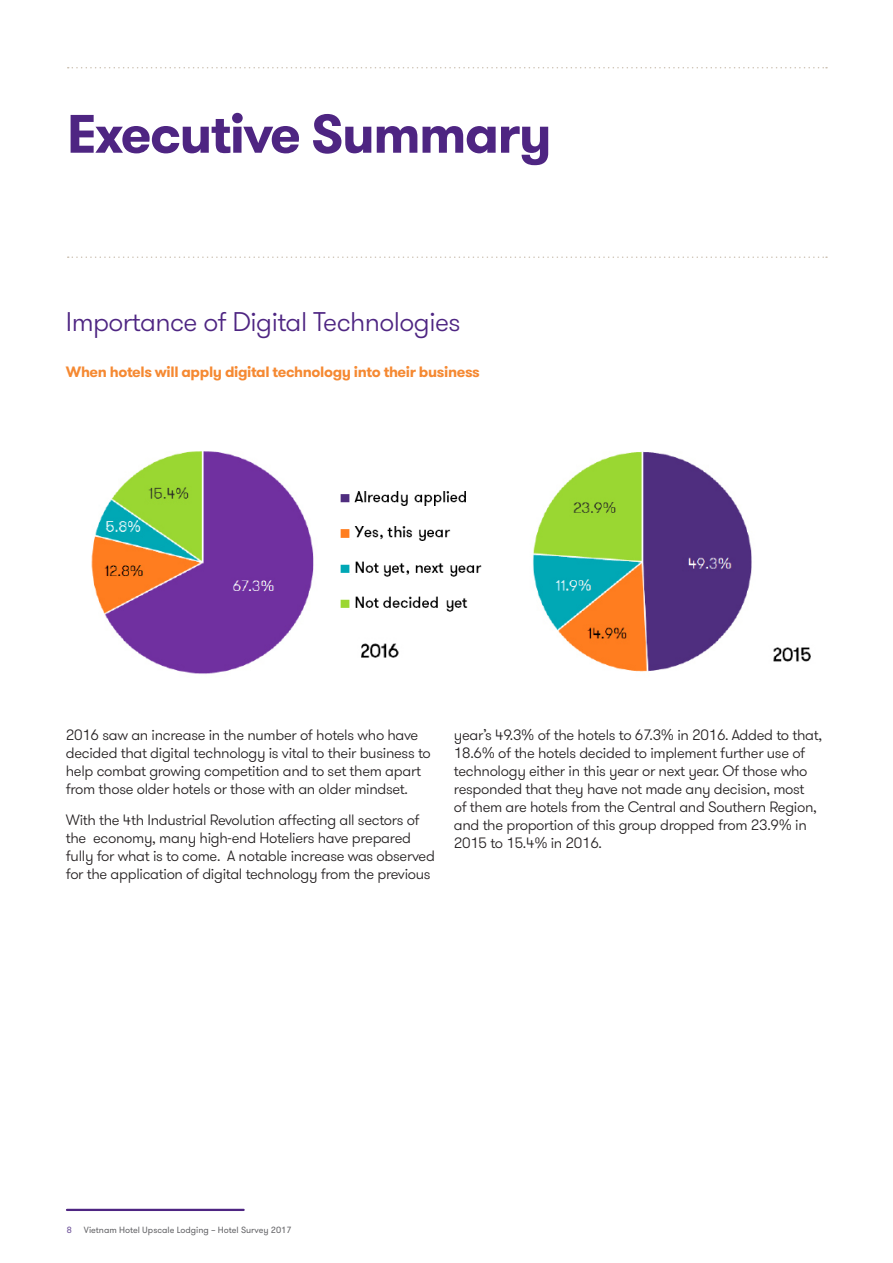
<style>
.page{position:relative;width:893px;height:1263px;background:#fff}
.page>*{position:absolute;margin:0;border:0;box-sizing:border-box;transform-origin:0 0}
.A_Title_text__ToC{font:700 54px "GT Walsheim Pro";letter-spacing:-.03em;color:#4e2582}
.D_Sub_heading_one{font:300 27px "GT Walsheim Pro";letter-spacing:-.02em;color:#4e2582}
.G_Body_copy_normal{font:300 15px/18px "GT Walsheim Pro";letter-spacing:-.02em;color:#231f20}
.E_Sub_heading_two{font:700 15px "GT Walsheim Pro";letter-spacing:-.025em;color:#f58932}
.t1{font:9px "GT Walsheim Pro";color:#636366}
.t2{font:9px "GT Walsheim Pro";color:#6e5299}
</style>
<div class="page">
<svg style="left:68px;top:256px;width:759px;height:2px"></svg>
<svg style="left:68px;top:67px;width:759px;height:1px"></svg>
<img style="left:91px;top:451px;width:720px;height:223px">
<div style="left:326px;top:468px;width:159px;height:153px;background:#fff"></div>
<img style="left:340px;top:491px;width:142px;height:121px">
<hr style="left:67px;top:1209px;width:177px;height:2px;background:#4e2582">
<p class="A_Title_text__ToC" style="left:67px;top:99px;width:486px">Executive Summary</p>
<p class="D_Sub_heading_one" style="left:66px;top:304px;width:396px">Importance of Digital Technologies</p>
<p class="E_Sub_heading_two" style="left:66px;top:362px;width:416px">When hotels will apply digital technology into their business</p>
<p class="G_Body_copy_normal" style="left:66px;top:726px;width:366px">2016 saw an increase in the number of hotels who have decided that digital technology is vital to their business to help combat growing competition and to set them apart from those older hotels or those with an older mindset.</p>
<p class="G_Body_copy_normal" style="left:66px;top:811px;width:370px">With the 4th Industrial Revolution affecting all sectors of the economy, many high-end Hoteliers have prepared fully for what is to come. A notable increase was observed for the application of digital technology from the previous</p>
<p class="G_Body_copy_normal" style="left:454px;top:726px;width:370px">year’s 49.3% of the hotels to 67.3% in 2016. Added to that, 18.6% of the hotels decided to implement further use of technology either in this year or next year. Of those who responded that they have not made any decision, most<br>of them are hotels from the Central and Southern Region, and the proportion of this group dropped from 23.9% in 2015 to 15.4% in 2016.</p>
<p class="t2" style="left:67px;top:1224px;width:7px">8</p>
<p class="t1" style="left:84px;top:1224px;width:209px">Vietnam Hotel Upscale Lodging – Hotel Survey 2017</p>
</div>
